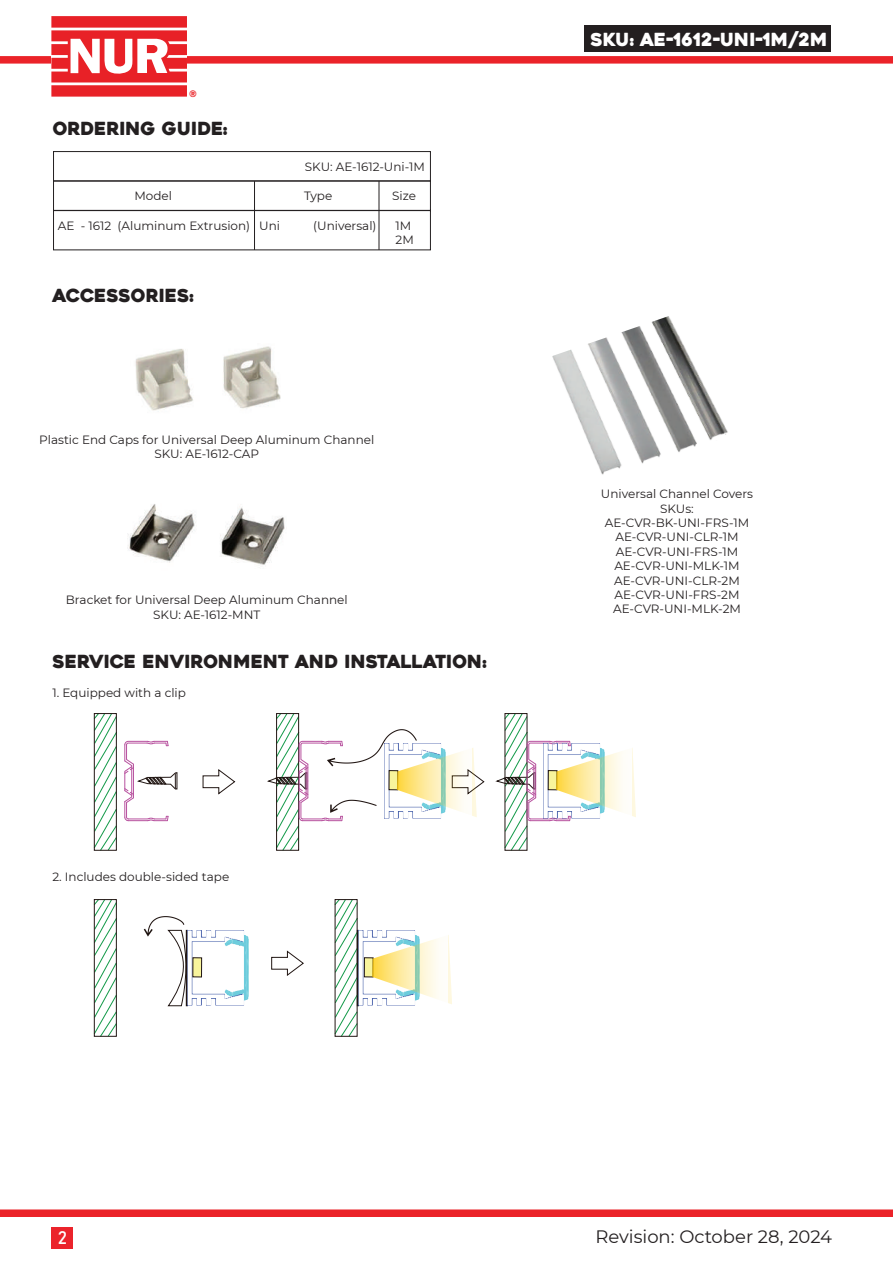
<style>
.page{position:relative;width:893px;height:1263px;background:#fff}
.page>*{position:absolute;margin:0;border:0;box-sizing:border-box;transform-origin:0 0}
.t1{font:18px "Heavitas";color:#231f20}
.t2{font:18px "Montserrat";color:#231f20}
.t3{font:18px "Heavitas";color:#fff}
.t4{font:18px "Bahnschrift";color:#fff}
.t5{font:12px/14.4px "Montserrat";color:#231f20;text-align:center}
.t6{font:700 9.3px "Montserrat";color:#ea2227}
</style>
<div class="page">
<div style="left:0;top:56px;width:893px;height:8px;background:#eb2329"></div>
<div style="left:0;top:1209px;width:893px;height:8px;background:#eb2329"></div>
<div style="left:52px;top:1227px;width:21px;height:21px;background:#eb232b"></div>
<svg style="left:51px;top:16px;width:136px;height:81px"></svg>
<div style="left:584px;top:26px;width:247px;height:26px;background:#231f20"></div>
<img style="left:552px;top:316px;width:176px;height:159px">
<img style="left:135px;top:346px;width:146px;height:65px">
<img style="left:127px;top:504px;width:158px;height:61px">
<svg style="left:93px;top:713px;width:22px;height:138px"></svg>
<div style="left:94px;top:713px;width:23px;height:138px;border:1px solid #211613"></div>
<svg style="left:202px;top:769px;width:34px;height:26px"></svg>
<svg style="left:124px;top:740px;width:54px;height:82px"></svg>
<svg style="left:267px;top:713px;width:218px;height:138px"></svg>
<svg style="left:496px;top:713px;width:140px;height:138px"></svg>
<svg style="left:93px;top:899px;width:22px;height:138px"></svg>
<div style="left:94px;top:899px;width:23px;height:138px;border:1px solid #211613"></div>
<svg style="left:144px;top:916px;width:44px;height:90px"></svg>
<svg style="left:334px;top:899px;width:25px;height:138px"></svg>
<div style="left:335px;top:899px;width:23px;height:138px;border:1px solid #211613"></div>
<svg style="left:271px;top:950px;width:33px;height:26px"></svg>
<img style="left:188px;top:930px;width:61px;height:76px">
<img style="left:359px;top:930px;width:56px;height:76px">
<div style="left:193px;top:958px;width:9px;height:19px;background:#f8f49c"></div>
<div style="left:192px;top:957px;width:10px;height:20px;border:1px solid #211613"></div>
<div style="left:364px;top:958px;width:9px;height:19px;background:#f8f49c"></div>
<div style="left:364px;top:957px;width:10px;height:20px;border:1px solid #211613"></div>
<svg style="left:372px;top:935px;width:80px;height:69px"></svg>
<div style="left:53px;top:151px;width:378px;height:30px;border:1px solid #231f20"></div>
<div style="left:53px;top:181px;width:378px;height:30px;border:1px solid #231f20"></div>
<div style="left:53px;top:210px;width:378px;height:40px;border:1px solid #231f20"></div>
<hr style="left:254px;top:181px;width:1px;height:69px;background:#231f20">
<hr style="left:379px;top:181px;width:1px;height:69px;background:#231f20">
<p class="t6" style="left:189px;top:89px;width:9px">®</p>
<h1 class="t1" style="left:53px;top:118px;width:176px">ORDERING GUIDE:</h1>
<p class="t5" style="left:135px;top:188px;width:39px">Model</p>
<p class="t5" style="left:58px;top:218px;width:194px">AE - 1612 (Aluminum Extrusion)</p>
<p class="t5" style="left:305px;top:159px;width:122px">SKU: AE-1612-Uni-1M</p>
<p class="t5" style="left:304px;top:188px;width:30px">Type</p>
<p class="t5" style="left:259px;top:218px;width:22px">Uni</p>
<p class="t5" style="left:313px;top:218px;width:65px">(Universal)</p>
<p class="t5" style="left:392px;top:188px;width:25px">Size</p>
<p class="t5" style="left:396px;top:218px;width:20px;text-align:left">1M<br>2M</p>
<h1 class="t1" style="left:53px;top:285px;width:143px">ACCESSORIES:</h1>
<p class="t5" style="left:39px;top:432px;width:337px">Plastic End Caps for Universal Deep Aluminum Channel<br>SKU: AE-1612-CAP</p>
<p class="t5" style="left:66px;top:592px;width:283px">Bracket for Universal Deep Aluminum Channel<br>SKU: AE-1612-MNT</p>
<h1 class="t1" style="left:53px;top:651px;width:436px">SERVICE ENVIRONMENT AND INSTALLATION:</h1>
<p class="t5" style="left:52px;top:685px;width:135px">1. Equipped with a clip</p>
<p class="t5" style="left:52px;top:869px;width:178px">2. Includes double-sided tape</p>
<h1 class="t3" style="left:591px;top:29px;width:239px">SKU: AE-1612-UNI-1M/2M</h1>
<p class="t5" style="left:601px;top:486px;width:154px">Universal Channel Covers<br>SKUs:<br>AE-CVR-BK-UNI-FRS-1M<br>AE-CVR-UNI-CLR-1M<br>AE-CVR-UNI-FRS-1M<br>AE-CVR-UNI-MLK-1M<br>AE-CVR-UNI-CLR-2M<br>AE-CVR-UNI-FRS-2M<br>AE-CVR-UNI-MLK-2M</p>
<h1 class="t4" style="left:58px;top:1224px;width:11px">2</h1>
<h1 class="t2" style="left:595px;top:1224px;width:238px">Revision: October 28, 2024</h1>
</div>
